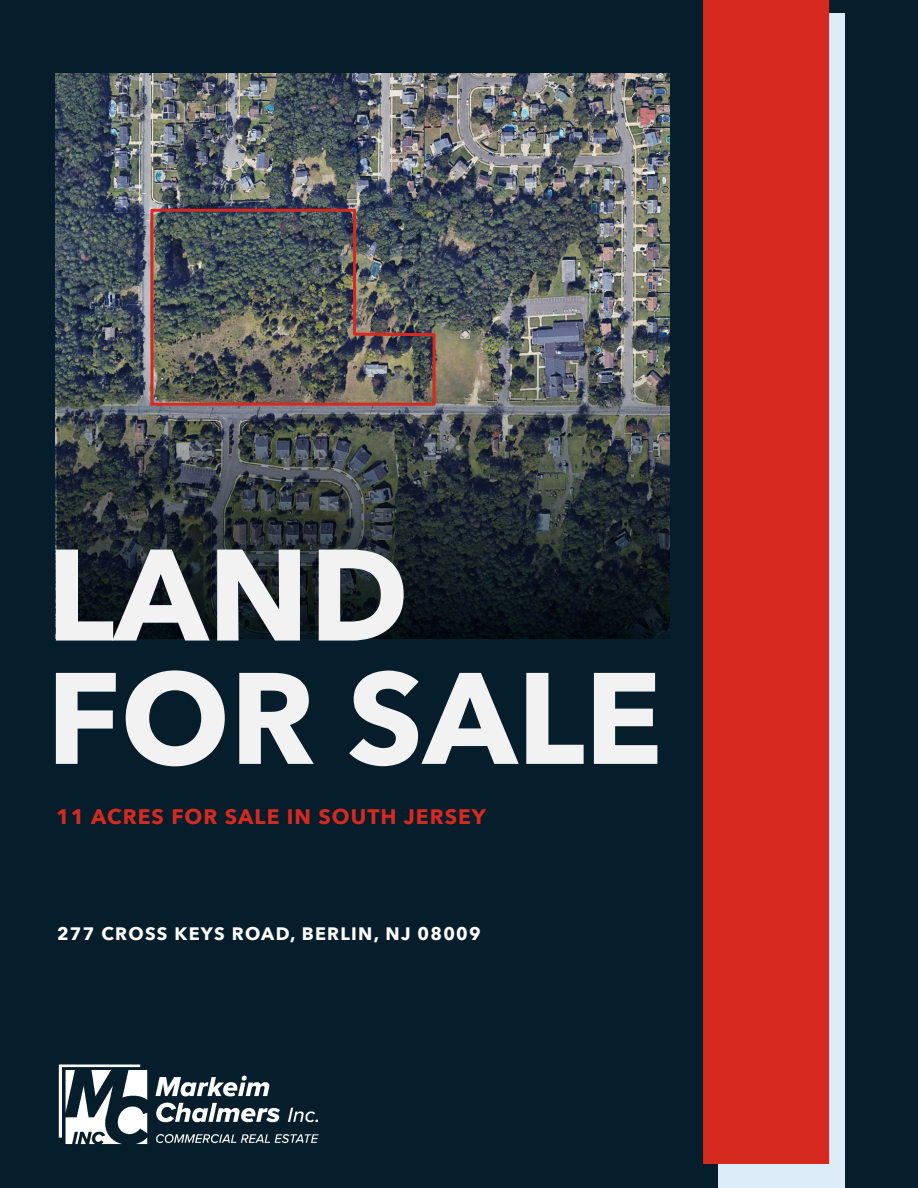
<style>
.page{position:relative;width:918px;height:1188px;background:#061e2b}
.page>*{position:absolute;margin:0;border:0;box-sizing:border-box;transform-origin:0 0}
.t1{font:700 128.55px "Avenir Next";color:#f2f2f3}
.t2{font:700 21px "Avenir Next";letter-spacing:.05em;color:#d62a20}
.t3{font:700 18px "Avenir Next";letter-spacing:.07em;color:#fff}
</style>
<div class="page">
<div style="left:719px;top:14px;width:126px;height:1174px;background:#ddecf9"></div>
<svg style="left:703px;top:0;width:126px;height:1164px;background:#d32920"></svg>
<img style="left:56px;top:73px;width:614px;height:566px">
<img style="left:57px;top:253px;width:613px;height:386px">
<img style="left:58px;top:1064px;width:261px;height:81px">
<img style="left:149px;top:207px;width:288px;height:200px">
<p class="t1" style="left:46px;top:484px;width:364px">LAND</p>
<p class="t1" style="left:46px;top:608px;width:618px">FOR SALE</p>
<p class="t2" style="left:56px;top:798px;width:431px">11 ACRES FOR SALE IN SOUTH JERSEY</p>
<p class="t3" style="left:57px;top:918px;width:425px">277 CROSS KEYS ROAD, BERLIN, NJ 08009</p>
</div>
